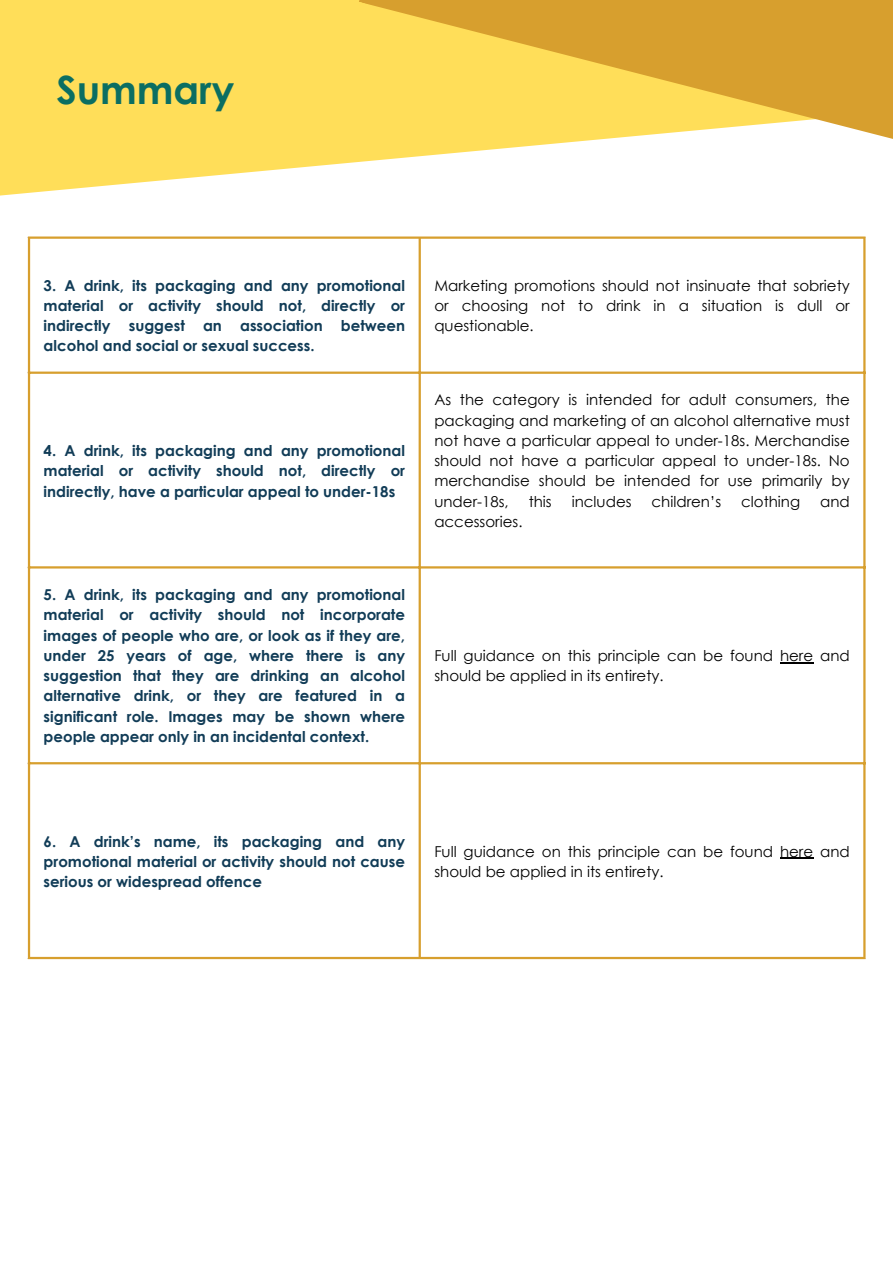
<style>
.page{position:relative;width:893px;height:1264px;background:#fff}
.page>*{position:absolute;margin:0;border:0;box-sizing:border-box;transform-origin:0 0}
.t1{font:700 39px "Century Gothic";color:#0b6e62}
.t2{font:700 15px/20.2px "Century Gothic";color:#113c57;text-align:justify}
.t3{font:15px/20.2px "Century Gothic";color:#000;text-align:justify}
</style>
<div class="page">
<svg style="left:0;top:0;width:358px;height:196px;background:#ffe067"></svg>
<svg style="left:358px;top:0;width:534px;height:251px"></svg>
<hr style="left:780px;top:662px;width:33px;height:1px;background:#000">
<hr style="left:780px;top:857px;width:33px;height:2px;background:#000">
<hr style="left:28px;top:239px;width:2px;height:717px;background:#d79f2e">
<hr style="left:418px;top:239px;width:3px;height:717px;background:#d79f2e">
<hr style="left:863px;top:239px;width:2px;height:717px;background:#d79f2e">
<hr style="left:28px;top:236px;width:837px;height:3px;background:#d79f2e">
<hr style="left:28px;top:371px;width:837px;height:3px;background:#d79f2e">
<hr style="left:28px;top:566px;width:837px;height:2px;background:#d79f2e">
<hr style="left:28px;top:762px;width:837px;height:2px;background:#d79f2e">
<hr style="left:28px;top:956px;width:837px;height:3px;background:#d79f2e">
<p class="t1" style="left:56px;top:65px;width:179px">Summary</p>
<p class="t2" style="left:44px;top:274px;width:363px">3. A drink, its packaging and any promotional material or activity should not, directly or indirectly suggest an association between alcohol and social or sexual success.</p>
<p class="t3" style="left:434px;top:274px;width:417px">Marketing promotions should not insinuate that sobriety or choosing not to drink in a situation is dull or questionable.</p>
<p class="t2" style="left:44px;top:440px;width:363px">4. A drink, its packaging and any promotional material or activity should not, directly or indirectly, have a particular appeal to under-18s</p>
<p class="t2" style="left:44px;top:584px;width:363px">5. A drink, its packaging and any promotional material or activity should not incorporate images of people who are, or look as if they are, under 25 years of age, where there is any suggestion that they are drinking an alcohol alternative drink, or they are featured in a significant role. Images may be shown where people appear only in an incidental context.</p>
<p class="t3" style="left:434px;top:389px;width:417px">As the category is intended for adult consumers, the packaging and marketing of an alcohol alternative must not have a particular appeal to under-18s. Merchandise should not have a particular appeal to under-18s. No merchandise should be intended for use primarily by under-18s,</p>
<p class="t3" style="left:528px;top:490px;width:25px">this</p>
<p class="t3" style="left:571px;top:490px;width:61px">includes</p>
<p class="t3" style="left:651px;top:490px;width:71px">children’s</p>
<p class="t3" style="left:741px;top:490px;width:60px">clothing</p>
<p class="t3" style="left:820px;top:490px;width:31px">and</p>
<p class="t3" style="left:434px;top:511px;width:90px">accessories.</p>
<p class="t3" style="left:434px;top:645px;width:417px">Full guidance on this principle can be found here and should be applied in its entirety.</p>
<p class="t2" style="left:44px;top:830px;width:363px">6. A drink’s name, its packaging and any promotional material or activity should not cause serious or widespread offence</p>
<p class="t3" style="left:434px;top:840px;width:417px">Full guidance on this principle can be found here and should be applied in its entirety.</p>
</div>
